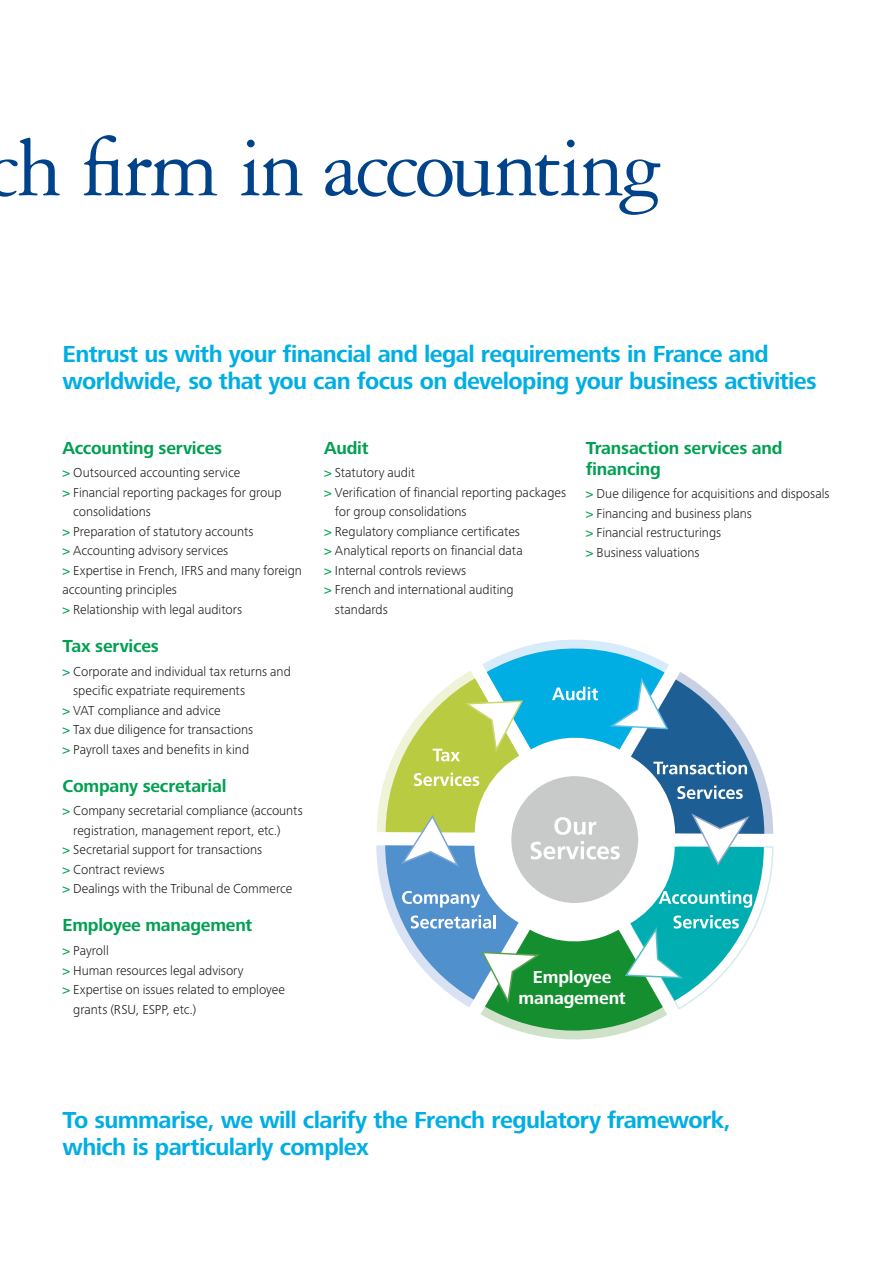
<style>
.page{position:relative;width:893px;height:1263px;background:#fff}
.page>*{position:absolute;margin:0;border:0;box-sizing:border-box;transform-origin:0 0}
.t1{font:90px "Garamond Three";letter-spacing:-.045em;color:#00438a}
.t2{font:700 24px/27px "Frutiger Next Pro";letter-spacing:-.025em;color:#00aee4}
.t3{font:700 18px/21px "Frutiger Next Pro";letter-spacing:-.015em;color:#00a052}
.t4{font:700 18px/21px "Frutiger Next Pro";letter-spacing:-.01em;color:#fff;text-align:center}
.t5{font:300 13.5px/19.5px "Frutiger Next Pro";color:#1d1d1b}
.s1{font-weight:500;color:#00a052}
</style>
<div class="page">
<svg style="left:376px;top:639px;width:398px;height:401px"></svg>
<h1 class="t1" style="left:-14px;top:119px;width:679px">ch firm in accounting</h1>
<h2 class="t2" style="left:63px;top:341px;width:756px">Entrust us with your financial and legal requirements in France and worldwide, so that you can focus on developing your business activities</h2>
<h3 class="t3" style="left:63px;top:437px;width:161px">Accounting services</h3>
<p class="t5" style="left:63px;top:463px;width:179px"><span class="s1">&gt;</span> Outsourced accounting service</p>
<p class="t5" style="left:63px;top:483px;width:221px"><span class="s1">&gt;</span> Financial reporting packages for group</p>
<p class="t5" style="left:73px;top:502px;width:79px">consolidations</p>
<p class="t5" style="left:63px;top:522px;width:193px"><span class="s1">&gt;</span> Preparation of statutory accounts</p>
<p class="t5" style="left:63px;top:541px;width:167px"><span class="s1">&gt;</span> Accounting advisory services</p>
<p class="t5" style="left:63px;top:561px;width:241px"><span class="s1">&gt;</span> Expertise in French, IFRS and many foreign</p>
<p class="t5" style="left:63px;top:580px;width:116px">accounting principles</p>
<p class="t5" style="left:63px;top:600px;width:181px"><span class="s1">&gt;</span> Relationship with legal auditors</p>
<h3 class="t3" style="left:63px;top:635px;width:98px">Tax services</h3>
<p class="t5" style="left:63px;top:661px;width:230px"><span class="s1">&gt;</span> Corporate and individual tax returns and</p>
<p class="t5" style="left:73px;top:681px;width:173px">specific expatriate requirements</p>
<p class="t5" style="left:63px;top:700px;width:159px"><span class="s1">&gt;</span> VAT compliance and advice</p>
<p class="t5" style="left:63px;top:720px;width:192px"><span class="s1">&gt;</span> Tax due diligence for transactions</p>
<p class="t5" style="left:63px;top:739px;width:188px"><span class="s1">&gt;</span> Payroll taxes and benefits in kind</p>
<h3 class="t3" style="left:63px;top:775px;width:165px">Company secretarial</h3>
<p class="t5" style="left:63px;top:801px;width:242px"><span class="s1">&gt;</span> Company secretarial compliance (accounts</p>
<p class="t5" style="left:73px;top:821px;width:209px">registration, management report, etc.)</p>
<p class="t5" style="left:63px;top:840px;width:201px"><span class="s1">&gt;</span> Secretarial support for transactions</p>
<p class="t5" style="left:63px;top:860px;width:103px"><span class="s1">&gt;</span> Contract reviews</p>
<p class="t5" style="left:63px;top:879px;width:231px"><span class="s1">&gt;</span> Dealings with the Tribunal de Commerce</p>
<h3 class="t3" style="left:63px;top:915px;width:191px">Employee management</h3>
<p class="t5" style="left:63px;top:941px;width:48px"><span class="s1">&gt;</span> Payroll</p>
<p class="t5" style="left:63px;top:960px;width:183px"><span class="s1">&gt;</span> Human resources legal advisory</p>
<p class="t5" style="left:63px;top:980px;width:224px"><span class="s1">&gt;</span> Expertise on issues related to employee</p>
<p class="t5" style="left:73px;top:999px;width:124px">grants (RSU, ESPP, etc.)</p>
<h3 class="t3" style="left:324px;top:437px;width:46px">Audit</h3>
<p class="t5" style="left:324px;top:463px;width:92px"><span class="s1">&gt;</span> Statutory audit</p>
<p class="t5" style="left:324px;top:483px;width:243px"><span class="s1">&gt;</span> Verification of financial reporting packages</p>
<p class="t5" style="left:335px;top:502px;width:133px">for group consolidations</p>
<p class="t5" style="left:324px;top:522px;width:197px"><span class="s1">&gt;</span> Regulatory compliance certificates</p>
<p class="t5" style="left:324px;top:541px;width:200px"><span class="s1">&gt;</span> Analytical reports on financial data</p>
<p class="t5" style="left:324px;top:561px;width:144px"><span class="s1">&gt;</span> Internal controls reviews</p>
<p class="t5" style="left:324px;top:580px;width:191px"><span class="s1">&gt;</span> French and international auditing</p>
<p class="t5" style="left:335px;top:600px;width:54px">standards</p>
<h3 class="t3" style="left:586px;top:437px;width:198px">Transaction services and financing</h3>
<p class="t5" style="left:586px;top:484px;width:245px"><span class="s1">&gt;</span> Due diligence for acquisitions and disposals <span class="s1">&gt;</span> Financing and business plans<br><span class="s1">&gt;</span> Financial restructurings<br><span class="s1">&gt;</span> Business valuations</p>
<h3 class="t4" style="left:519px;top:966px;width:109px">Employee management</h3>
<h2 class="t2" style="left:63px;top:1106px;width:670px">To summarise, we will clarify the French regulatory framework, which is particularly complex</h2>
</div>
